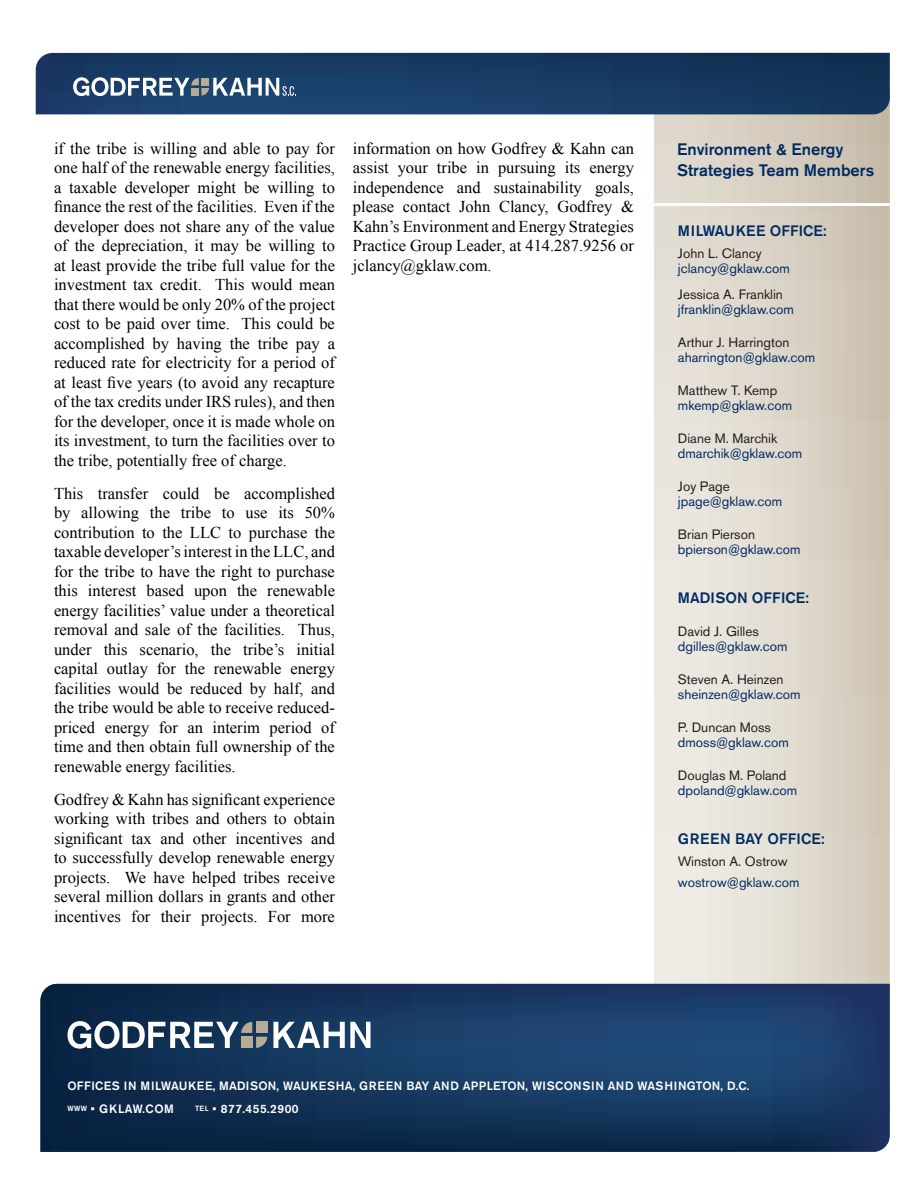
<style>
.page{position:relative;width:918px;height:1188px;background:#fff}
.page>*{position:absolute;margin:0;border:0;box-sizing:border-box;transform-origin:0 0}
.t1{font:16.5px/19.5px "Times New Roman";color:#000;text-align:justify}
.t2{font:500 16.5px/21px "Akzidenz Grotesk BE";color:#002c62}
.t3{font:500 15px "Akzidenz Grotesk BE";letter-spacing:.02em;color:#002c62}
.t4{font:500 15px "Akzidenz Grotesk BE";color:#002c62}
.t5{font:13.5px/15px "Akzidenz Grotesk BE";color:#002c62}
.t6{font:13.5px "Akzidenz Grotesk BE";color:#231f20}
.t7{font:500 12px "Akzidenz Grotesk BE";letter-spacing:.04em;color:#fff}
.s1{color:#231f20}
.s2{font-size:7.5px}
</style>
<div class="page">
<svg style="left:654px;top:114px;width:236px;height:870px;background:#ded7cc"></svg>
<svg style="left:36px;top:53px;width:854px;height:61px;background:#173b62"></svg>
<hr style="left:654px;top:203px;width:236px;height:3px;background:#fff">
<svg style="left:73px;top:77px;width:223px;height:19px"></svg>
<svg style="left:40px;top:984px;width:849px;height:168px;background:#15355c"></svg>
<svg style="left:273px;top:1022px;width:97px;height:26px"></svg>
<svg style="left:68px;top:1021px;width:199px;height:28px"></svg>
<div style="left:256px;top:1022px;width:11px;height:11px;background:#b8ab95"></div>
<div style="left:241px;top:1037px;width:11px;height:11px;background:#b8ab95"></div>
<p class="t1" style="left:54px;top:138px;width:283px">if the tribe is willing and able to pay for one half of the renewable energy facilities, a taxable developer might be willing to finance the rest of the facilities. Even if the developer does not share any of the value of the depreciation, it may be willing to at least provide the tribe full value for the investment tax credit. This would mean that there would be only 20% of the project cost to be paid over time. This could be accomplished by having the tribe pay a reduced rate for electricity for a period of at least five years (to avoid any recapture of the tax credits under IRS rules), and then for the developer, once it is made whole on its investment, to turn the facilities over to the tribe, potentially free of charge.</p>
<p class="t1" style="left:54px;top:483px;width:283px">This transfer could be accomplished by allowing the tribe to use its 50% contribution to the LLC to purchase the taxable developer’s interest in the LLC, and for the tribe to have the right to purchase this interest based upon the renewable energy facilities’ value under a theoretical removal and sale of the facilities. Thus, under this scenario, the tribe’s initial capital outlay for the renewable energy facilities would be reduced by half, and the tribe would be able to receive reduced&shy;priced energy for an interim period of time and then obtain full ownership of the renewable energy facilities.</p>
<p class="t1" style="left:54px;top:789px;width:283px">Godfrey &amp; Kahn has significant experience working with tribes and others to obtain significant tax and other incentives and to successfully develop renewable energy projects. We have helped tribes receive several million dollars in grants and other incentives for their projects. For more</p>
<p class="t1" style="left:353px;top:138px;width:282px">information on how Godfrey &amp; Kahn can assist your tribe in pursuing its energy independence and sustainability goals, please contact John Clancy, Godfrey &amp; Kahn’s Environment and Energy Strategies Practice Group Leader, at 414.287.9256 or jclancy@gklaw.com.</p>
<p class="t2" style="left:677px;top:138px;width:199px">Environment &amp; Energy<br>Strategies Team Members</p>
<p class="t3" style="left:678px;top:221px;width:150px">MILWAUKEE OFFICE:</p>
<p class="t5" style="left:678px;top:245px;width:113px"><span class="s1">John L. Clancy </span>jclancy@gklaw.com</p>
<p class="t6" style="left:678px;top:286px;width:106px">Jessica A. Franklin</p>
<p class="t5" style="left:678px;top:302px;width:117px">jfranklin@gklaw.com</p>
<p class="t5" style="left:678px;top:335px;width:139px"><span class="s1">Arthur J. Harrington </span>aharrington@gklaw.com</p>
<p class="t5" style="left:678px;top:383px;width:116px"><span class="s1">Matthew T. Kemp </span>mkemp@gklaw.com</p>
<p class="t5" style="left:678px;top:431px;width:126px"><span class="s1">Diane M. Marchik </span>dmarchik@gklaw.com</p>
<p class="t5" style="left:678px;top:479px;width:106px"><span class="s1">Joy Page </span>jpage@gklaw.com</p>
<p class="t5" style="left:678px;top:527px;width:124px"><span class="s1">Brian Pierson </span>bpierson@gklaw.com</p>
<p class="t4" style="left:678px;top:588px;width:132px">MADISON OFFICE:</p>
<p class="t5" style="left:678px;top:623px;width:111px"><span class="s1">David J. Gilles </span>dgilles@gklaw.com</p>
<p class="t6" style="left:678px;top:672px;width:107px">Steven A. Heinzen</p>
<p class="t5" style="left:678px;top:687px;width:124px">sheinzen@gklaw.com</p>
<p class="t5" style="left:678px;top:720px;width:112px"><span class="s1">P. Duncan Moss </span>dmoss@gklaw.com</p>
<p class="t5" style="left:678px;top:768px;width:121px"><span class="s1">Douglas M. Poland </span>dpoland@gklaw.com</p>
<p class="t3" style="left:678px;top:830px;width:148px">GREEN BAY OFFICE:</p>
<p class="t5" style="left:678px;top:851px;width:123px;line-height:21px"><span class="s1">Winston A. Ostrow </span>wostrow@gklaw.com</p>
<p class="t7" style="left:68px;top:1079px;width:683px">OFFICES IN MILWAUKEE, MADISON, WAUKESHA, GREEN BAY AND APPLETON, WISCONSIN AND WASHINGTON, D.C.</p>
<p class="t7" style="left:68px;top:1101px;width:108px"><span class="s2">WWW</span> • GKLAW.COM</p>
<p class="t7" style="left:195px;top:1101px;width:105px"><span class="s2">TEL</span> • 877.455.2900</p>
</div>
